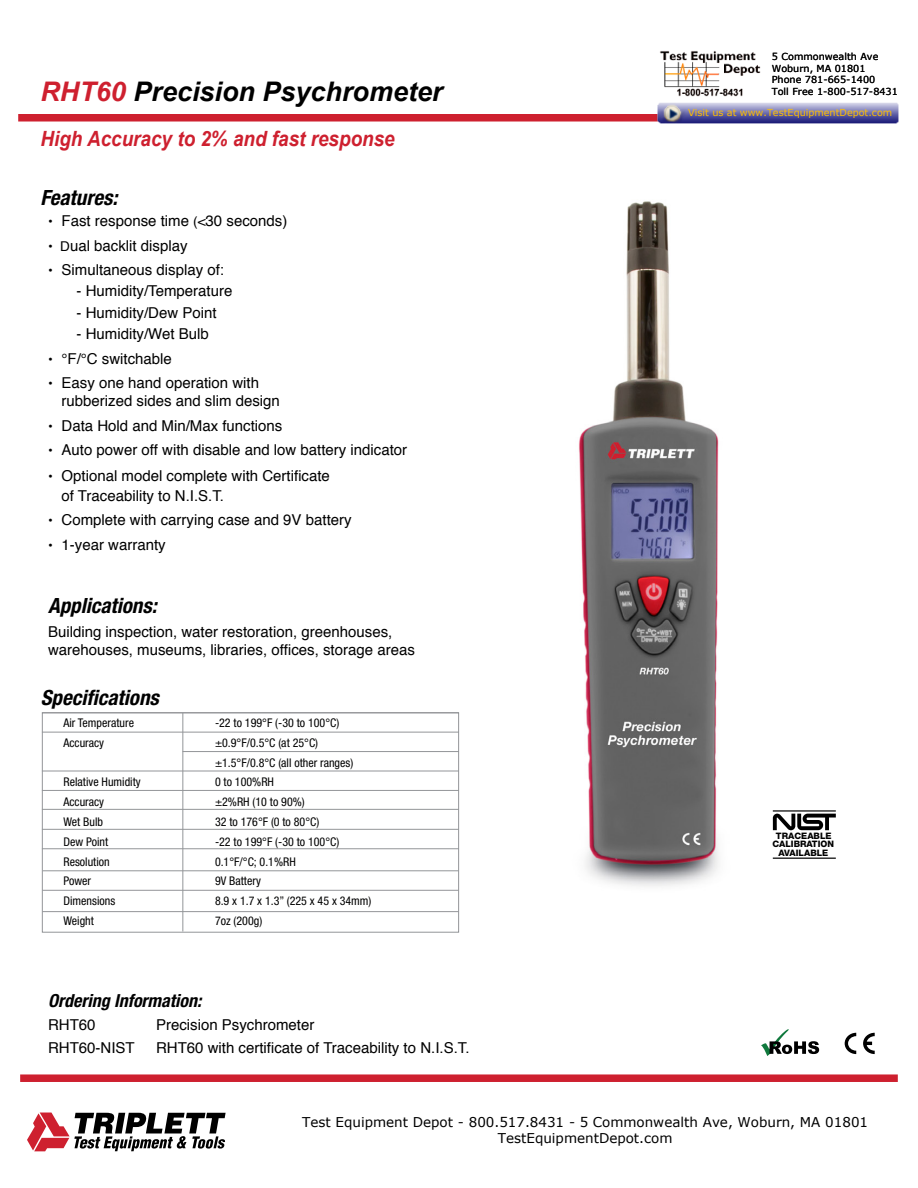
<style>
.page{position:relative;width:918px;height:1188px;background:#fff}
.page>*{position:absolute;margin:0;border:0;box-sizing:border-box;transform-origin:0 0}
.t1{font:italic 700 27px "Arial";color:#000}
.t2{font:italic 700 condensed 21px "Helvetica Neue LT Std";color:#000}
.t3{font:italic 700 21px "Arial";color:#ce202f;scale:.9 1}
.t4{font:italic 700 condensed 18px "Helvetica Neue LT Std";color:#000}
.t5{font:15px/18px "Helvetica";color:#000}
.t6{font:13.5px/16.2px "Verdana";color:#000;text-align:center}
.t7{font:condensed 12px/19.8px "Helvetica Neue LT Std";color:#000}
.t8{font:9.6px/11.7px "Verdana";color:#000}
.t9{font:9.6px "Verdana";color:#ffbf00}
.t10{font:800 8.85px/8.6px "Helvetica Neue LT Std";color:#000;text-align:center}
.s1{color:#ce202f}
.s2{font-size:13.5px}
</style>
<div class="page">
<img style="left:453px;top:201px;width:383px;height:731px">
<div style="left:18px;top:114px;width:878px;height:8px;background:#ce202f"></div>
<div style="left:20px;top:1074px;width:878px;height:8px;background:#ce202f"></div>
<svg style="left:27px;top:1113px;width:199px;height:38px"></svg>
<hr style="left:42px;top:712px;width:417px;height:1px;background:#939598">
<hr style="left:42px;top:732px;width:417px;height:1px;background:#939598">
<hr style="left:183px;top:751px;width:276px;height:1px;background:#939598">
<hr style="left:42px;top:771px;width:417px;height:1px;background:#939598">
<hr style="left:42px;top:790px;width:417px;height:1px;background:#939598">
<hr style="left:42px;top:829px;width:417px;height:1px;background:#939598">
<hr style="left:42px;top:848px;width:417px;height:1px;background:#939598">
<hr style="left:42px;top:809px;width:417px;height:1px;background:#939598">
<hr style="left:182px;top:713px;width:1px;height:219px;background:#939598">
<div style="left:42px;top:713px;width:417px;height:220px;border:1px solid #939598"></div>
<hr style="left:43px;top:870px;width:416px;height:1px;background:#939598">
<hr style="left:42px;top:890px;width:417px;height:1px;background:#939598">
<hr style="left:42px;top:911px;width:417px;height:1px;background:#939598">
<svg style="left:773px;top:814px;width:63px;height:16px"></svg>
<hr style="left:773px;top:858px;width:63px;height:1px;background:#000">
<hr style="left:773px;top:810px;width:63px;height:2px;background:#000">
<svg style="left:761px;top:1029px;width:58px;height:27px"></svg>
<svg style="left:845px;top:1033px;width:11px;height:21px"></svg>
<svg style="left:863px;top:1033px;width:12px;height:21px"></svg>
<img style="left:660px;top:51px;width:101px;height:46px">
<img style="left:653px;top:102px;width:246px;height:22px">
<h1 class="t1" style="left:40px;top:74px;width:404px"><span class="s1">RHT60</span> Precision Psychrometer</h1>
<h2 class="t3" style="left:40px;top:125px;width:395px">High Accuracy to 2% and fast response</h2>
<h2 class="t2" style="left:40px;top:185px;width:78px">Features:</h2>
<p class="t5" style="left:48px;top:212px;width:241px"><span class="s2">•</span> Fast response time <span class="s2">(&lt;</span>30 seconds)</p>
<p class="t5" style="left:48px;top:237px;width:141px"><span class="s2">• D</span>ual backlit display</p>
<p class="t5" style="left:48px;top:261px;width:178px"><span class="s2">•</span> Simultaneous display of:</p>
<p class="t5" style="left:77px;top:283px;width:157px">- Humidity/Temperature</p>
<p class="t5" style="left:77px;top:304px;width:142px">- Humidity/Dew Point</p>
<p class="t5" style="left:77px;top:326px;width:134px">- Humidity/Wet Bulb</p>
<p class="t5" style="left:48px;top:350px;width:125px"><span class="s2">•</span> °F/°C switchable</p>
<p class="t5" style="left:62px;top:375px;width:220px;text-indent:-14px"><span class="s2">•</span> Easy one hand operation with rubberized sides and slim design</p>
<p class="t5" style="left:48px;top:417px;width:236px"><span class="s2">•</span> Data Hold and Min/Max functions</p>
<p class="t5" style="left:48px;top:442px;width:361px"><span class="s2">•</span> Auto power off with disable and low battery indicator</p>
<p class="t5" style="left:62px;top:467px;width:270px;line-height:19.5px;text-indent:-14px"><span class="s2">•</span> Optional model complete with Certificate of Traceability to N.I.S.T.</p>
<p class="t5" style="left:48px;top:512px;width:305px"><span class="s2">•</span> Complete with carrying case and 9V battery</p>
<p class="t5" style="left:48px;top:536px;width:119px"><span class="s2">•</span> 1-year warranty</p>
<h2 class="t2" style="left:48px;top:593px;width:110px">Applications:</h2>
<p class="t5" style="left:48px;top:623px;width:368px">Building inspection, water restoration, greenhouses, warehouses, museums, libraries, offices, storage areas</p>
<h2 class="t2" style="left:41px;top:685px;width:120px">Specifications</h2>
<p class="t7" style="left:64px;top:713px;width:72px">Air Temperature</p>
<p class="t7" style="left:215px;top:713px;width:126px">-22 to 199°F (-30 to 100°C)</p>
<p class="t7" style="left:64px;top:733px;width:42px">Accuracy</p>
<p class="t7" style="left:215px;top:733px;width:140px">±0.9°F/0.5°C (at 25°C) ±1.5°F/0.8°C (all other ranges)</p>
<p class="t7" style="left:64px;top:772px;width:79px">Relative Humidity</p>
<p class="t7" style="left:215px;top:772px;width:61px">0 to 100%RH</p>
<p class="t7" style="left:64px;top:792px;width:42px">Accuracy</p>
<p class="t7" style="left:215px;top:792px;width:91px">±2%RH (10 to 90%)</p>
<p class="t7" style="left:64px;top:812px;width:41px">Wet Bulb</p>
<p class="t7" style="left:215px;top:812px;width:106px">32 to 176°F (0 to 80°C)</p>
<p class="t7" style="left:64px;top:832px;width:46px">Dew Point</p>
<p class="t7" style="left:215px;top:832px;width:126px">-22 to 199°F (-30 to 100°C)</p>
<p class="t7" style="left:64px;top:851px;width:48px">Resolution</p>
<p class="t7" style="left:215px;top:851px;width:82px">0.1°F/°C; 0.1%RH</p>
<p class="t7" style="left:64px;top:871px;width:29px">Power</p>
<p class="t7" style="left:215px;top:871px;width:48px">9V Battery</p>
<p class="t7" style="left:64px;top:891px;width:53px">Dimensions</p>
<p class="t7" style="left:215px;top:891px;width:158px">8.9 x 1.7 x 1.3” (225 x 45 x 34mm)</p>
<p class="t7" style="left:64px;top:911px;width:32px">Weight</p>
<p class="t7" style="left:215px;top:911px;width:49px">7oz (200g)</p>
<p class="t4" style="left:48px;top:990px;width:155px">Ordering Information:</p>
<p class="t5" style="left:48px;top:1016px;width:49px">RHT60</p>
<p class="t5" style="left:156px;top:1016px;width:160px">Precision Psychrometer</p>
<p class="t5" style="left:48px;top:1039px;width:88px">RHT60-NIST</p>
<p class="t5" style="left:156px;top:1039px;width:315px">RHT60 with certificate of Traceability to N.I.S.T.</p>
<p class="t8" style="left:772px;top:50px;width:128px">5 Commonwealth Ave<br>Woburn, MA 01801<br>Phone 781-665-1400<br>Toll Free 1-800-517-8431</p>
<p class="t9" style="left:688px;top:107px;width:206px">Visit us at www.TestEquipmentDepot.com</p>
<p class="t10" style="left:772px;top:832px;width:63px">TRACEABLE<br>CALIBRATION<br>AVAILABLE</p>
<p class="t6" style="left:302px;top:1114px;width:567px">Test Equipment Depot - 800.517.8431 - 5 Commonwealth Ave, Woburn, MA 01801<br>TestEquipmentDepot.com</p>
</div>
